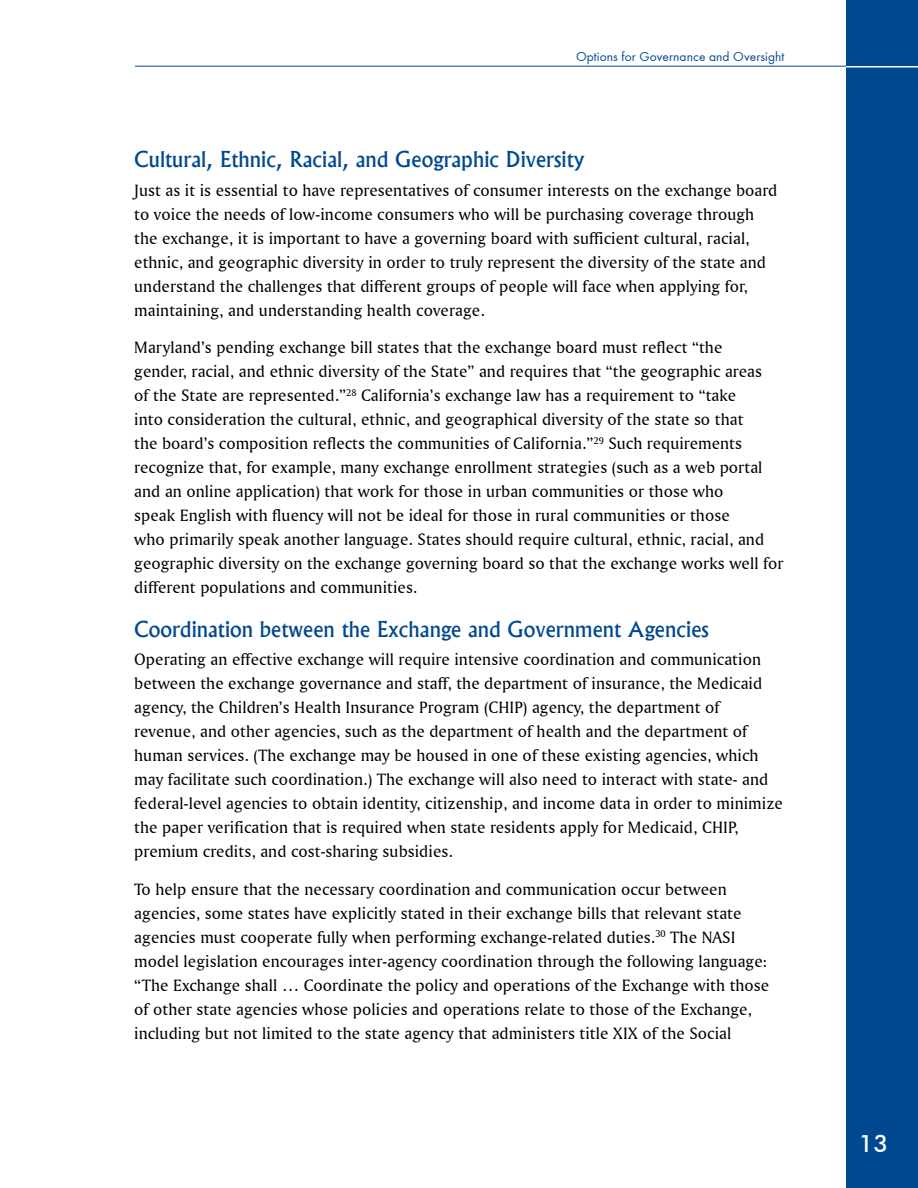
<style>
.page{position:relative;width:918px;height:1188px;background:#fff}
.page>*{position:absolute;margin:0;border:0;box-sizing:border-box;transform-origin:0 0}
.t1{font:500 24px "Futura BT";color:#fff}
.t2{font:500 21px "Albertus";letter-spacing:.005em;color:#004990}
.t3{font:17.25px/24px "Amerigo BT Roman A";letter-spacing:.005em;color:#000}
.t4{font:13.5px "Function";letter-spacing:.005em;color:#004990}
</style>
<div class="page">
<hr style="left:135px;top:66px;width:711px;height:1px;background:#004990">
<div style="left:846px;top:0;width:72px;height:1188px;background:#004990"></div>
<hr style="left:846px;top:66px;width:72px;height:2px;background:#fff">
<p class="t4" style="left:576px;top:49px;width:210px">Options for Governance and Oversight</p>
<p class="t2" style="left:134px;top:147px;width:452px">Cultural, Ethnic, Racial, and Geographic Diversity</p>
<p class="t3" style="left:134px;top:178px;width:645px">Just as it is essential to have representatives of consumer interests on the exchange board to voice the needs of low-income consumers who will be purchasing coverage through the exchange, it is important to have a governing board with sufficient cultural, racial, ethnic, and geographic diversity in order to truly represent the diversity of the state and understand the challenges that different groups of people will face when applying for, maintaining, and understanding health coverage.</p>
<p class="t3" style="left:134px;top:335px;width:651px">Maryland’s pending exchange bill states that the exchange board must reflect “the<br>gender, racial, and ethnic diversity of the State” and requires that “the geographic areas<br>of the State are represented.”<sup>28</sup> California’s exchange law has a requirement to “take<br>into consideration the cultural, ethnic, and geographical diversity of the state so that<br>the board’s composition reflects the communities of California.”<sup>29</sup> Such requirements recognize that, for example, many exchange enrollment strategies (such as a web portal and an online application) that work for those in urban communities or those who<br>speak English with fluency will not be ideal for those in rural communities or those<br>who primarily speak another language. States should require cultural, ethnic, racial, and geographic diversity on the exchange governing board so that the exchange works well for different populations and communities.</p>
<p class="t2" style="left:134px;top:616px;width:576px">Coordination between the Exchange and Government Agencies</p>
<p class="t3" style="left:134px;top:647px;width:650px">Operating an effective exchange will require intensive coordination and communication between the exchange governance and staff, the department of insurance, the Medicaid agency, the Children’s Health Insurance Program (CHIP) agency, the department of revenue, and other agencies, such as the department of health and the department of human services. (The exchange may be housed in one of these existing agencies, which may facilitate such coordination.) The exchange will also need to interact with state- and federal-level agencies to obtain identity, citizenship, and income data in order to minimize the paper verification that is required when state residents apply for Medicaid, CHIP, premium credits, and cost-sharing subsidies.</p>
<p class="t3" style="left:134px;top:877px;width:637px">To help ensure that the necessary coordination and communication occur between agencies, some states have explicitly stated in their exchange bills that relevant state agencies must cooperate fully when performing exchange-related duties.<sup>30</sup> The NASI model legislation encourages inter-agency coordination through the following language: “The Exchange shall … Coordinate the policy and operations of the Exchange with those of other state agencies whose policies and operations relate to those of the Exchange, including but not limited to the state agency that administers title XIX of the Social</p>
<h1 class="t1" style="left:859px;top:1129px;width:31px">13</h1>
</div>
